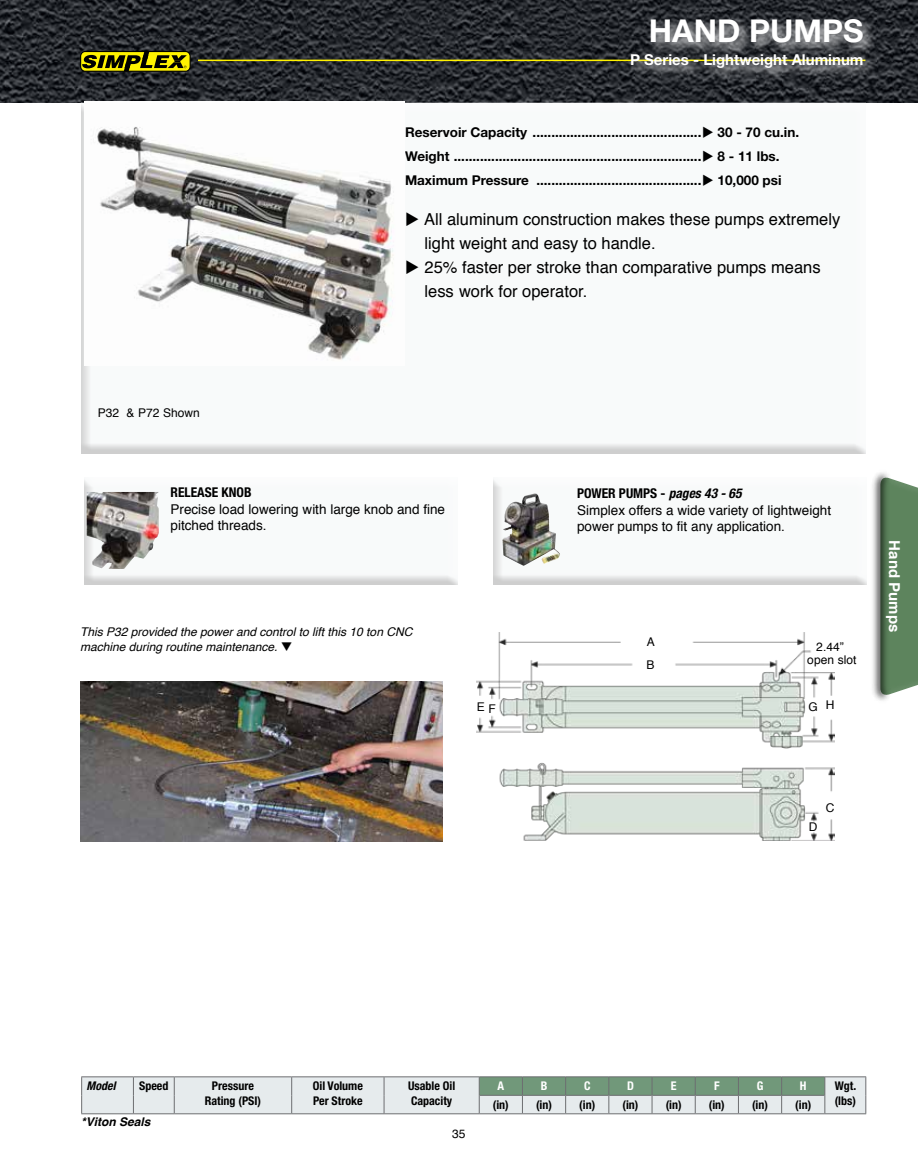
<style>
.page{position:relative;width:918px;height:1174px;background:#fff}
.page>*{position:absolute;margin:0;border:0;box-sizing:border-box;transform-origin:0 0}
.t1{font:700 31.5px "Helvetica Neue LTW1 G";color:#fff}
.t2{font:16.5px/24px "Helvetica";color:#000}
.t3{font:700 15px "Helvetica Neue LTW1 G";color:#fff}
.t4{font:700 15px "Helvetica";color:#fff}
.t5{font:700 13.5px/24px "Helvetica Neue LTW1 G";color:#000}
.t6{font:13.5px/16.5px "Helvetica";color:#000}
.t7{font:700 condensed 13.5px "Helvetica Neue LTW1 G";color:#000}
.t8{font:700 condensed 12px/14.4px "Helvetica Neue LTW1 G";color:#000}
.t9{font:italic 12px/15px "Helvetica";color:#000}
.t10{font:12px/23.1px "Helvetica";color:#000}
.t11{font:italic 700 12px "Helvetica";color:#000}
.t12{font:700 condensed 12px "Helvetica Neue LTW1 G";color:#fff}
.t13{font:italic 700 condensed 12px "Helvetica Neue LTW1 G";color:#000}
.s1{font-style:italic}
</style>
<div class="page">
<img style="left:0;top:0;width:918px;height:102px">
<hr style="left:198px;top:60px;width:667px;height:1px;background:#fff200">
<div style="left:81px;top:102px;width:786px;height:352px;background:#f8fafa"></div>
<div style="left:80px;top:51px;width:111px;height:21px;border:1px solid #000;border-radius:5px"></div>
<svg style="left:82px;top:52px;width:105px;height:19px;background:#8d8500"></svg>
<div style="left:491px;top:477px;width:376px;height:108px;background:#000;opacity:.75"></div>
<img style="left:502px;top:493px;width:59px;height:73px">
<hr style="left:81px;top:1076px;width:52px;height:1px;background:#6d6e71">
<hr style="left:133px;top:1076px;width:41px;height:1px;background:#6d6e71">
<hr style="left:174px;top:1076px;width:118px;height:1px;background:#6d6e71">
<hr style="left:292px;top:1076px;width:92px;height:1px;background:#6d6e71">
<hr style="left:384px;top:1076px;width:95px;height:1px;background:#6d6e71">
<hr style="left:479px;top:1076px;width:43px;height:1px;background:#6d6e71">
<hr style="left:522px;top:1076px;width:44px;height:1px;background:#6d6e71">
<hr style="left:566px;top:1076px;width:43px;height:1px;background:#6d6e71">
<hr style="left:609px;top:1076px;width:43px;height:1px;background:#6d6e71">
<hr style="left:652px;top:1076px;width:43px;height:1px;background:#6d6e71">
<hr style="left:695px;top:1076px;width:43px;height:1px;background:#6d6e71">
<hr style="left:738px;top:1076px;width:44px;height:1px;background:#6d6e71">
<hr style="left:782px;top:1076px;width:43px;height:1px;background:#6d6e71">
<hr style="left:825px;top:1076px;width:41px;height:1px;background:#6d6e71">
<svg style="left:81px;top:1077px;width:785px;height:37px;background:#c7d3ce"></svg>
<hr style="left:81px;top:1113px;width:53px;height:1px;background:#6d6e71">
<hr style="left:738px;top:1113px;width:44px;height:1px;background:#6d6e71">
<hr style="left:782px;top:1113px;width:43px;height:1px;background:#6d6e71">
<hr style="left:825px;top:1113px;width:41px;height:1px;background:#6d6e71">
<img style="left:477px;top:632px;width:357px;height:209px">
<img style="left:80px;top:682px;width:363px;height:159px">
<div style="left:882px;top:470px;width:36px;height:232px;background:#fff;opacity:.75"></div>
<div style="left:869px;top:468px;width:24px;height:236px;background:#000;opacity:.75"></div>
<div style="left:629px;top:16px;width:247px;height:65px;background:#fff;opacity:.75"></div>
<img style="left:84px;top:101px;width:321px;height:259px">
<div style="left:83px;top:477px;width:375px;height:108px;background:#000;opacity:.75"></div>
<img style="left:87px;top:492px;width:72px;height:77px">
<h1 class="t1" style="left:649px;top:12px;width:216px">HAND PUMPS</h1>
<p class="t3" style="left:630px;top:50px;width:235px">P Series - Lightweight Aluminum</p>
<p class="t5" style="left:405px;top:120px;width:396px">Reservoir Capacity .............................................◆ 30 - 70 cu.in.<br>Weight ..................................................................◆ 8 - 11 lbs.<br>Maximum Pressure ............................................◆ 10,000 psi</p>
<p class="t2" style="left:425px;top:208px;width:417px;text-indent:-20px">◆ All aluminum construction makes these pumps extremely light weight and easy to handle.</p>
<p class="t2" style="left:425px;top:256px;width:398px;text-indent:-20px">◆ 25% faster per stroke than comparative pumps means less work for operator.</p>
<p class="t10" style="left:98px;top:401px;width:104px">P32 &amp; P72 Shown</p>
<p class="t7" style="left:171px;top:484px;width:83px">RELEASE KNOB</p>
<p class="t6" style="left:171px;top:501px;width:276px">Precise load lowering with large knob and fine pitched threads.</p>
<p class="t9" style="left:80px;top:624px;width:334px">This P32 provided the power and control to lift this 10 ton CNC machine during routine maintenance. ❑</p>
<p class="t10" style="left:477px;top:697px;width:20px">E F</p>
<p class="t7" style="left:577px;top:485px;width:166px">POWER PUMPS - <span class="s1">pages 43 - 65</span></p>
<p class="t6" style="left:577px;top:502px;width:256px">Simplex offers a wide variety of lightweight power pumps to fit any application.</p>
<p class="t10" style="left:646px;top:630px;width:10px">A<br>B</p>
<p class="t10" style="left:807px;top:640px;width:51px;line-height:13.6px;text-align:center">2.44” open slot</p>
<p class="t10" style="left:808px;top:695px;width:27px">G H</p>
<p class="t4" style="left:906px;top:540px;width:93px;rotate:90deg">Hand Pumps</p>
<p class="t10" style="left:809px;top:816px;width:10px">D</p>
<p class="t10" style="left:826px;top:796px;width:10px">C</p>
<p class="t13" style="left:87px;top:1079px;width:31px">Model</p>
<p class="t8" style="left:139px;top:1079px;width:31px">Speed</p>
<p class="t8" style="left:205px;top:1079px;width:58px;text-align:center">Pressure<br>Rating (PSI)</p>
<p class="t8" style="left:313px;top:1079px;width:52px">Oil Volume<br>Per Stroke</p>
<p class="t8" style="left:408px;top:1079px;width:49px">Usable Oil<br>Capacity</p>
<p class="t12" style="left:498px;top:1079px;width:8px">A</p>
<p class="t12" style="left:541px;top:1079px;width:8px">B</p>
<p class="t12" style="left:584px;top:1079px;width:8px">C</p>
<p class="t12" style="left:627px;top:1079px;width:8px">D</p>
<p class="t12" style="left:671px;top:1079px;width:7px">E</p>
<p class="t12" style="left:714px;top:1079px;width:7px">F</p>
<p class="t12" style="left:757px;top:1079px;width:8px">G</p>
<p class="t12" style="left:800px;top:1079px;width:8px">H</p>
<p class="t8" style="left:835px;top:1079px;width:23px">Wgt. (lbs)</p>
<p class="t8" style="left:493px;top:1097px;width:61px">(in) (in)</p>
<p class="t8" style="left:579px;top:1097px;width:61px">(in) (in)</p>
<p class="t8" style="left:666px;top:1097px;width:61px">(in) (in)</p>
<p class="t8" style="left:752px;top:1097px;width:61px">(in) (in)</p>
<p class="t11" style="left:81px;top:1112px;width:71px">*Viton Seals</p>
<p class="t10" style="left:452px;top:1122px;width:15px">35</p>
</div>
